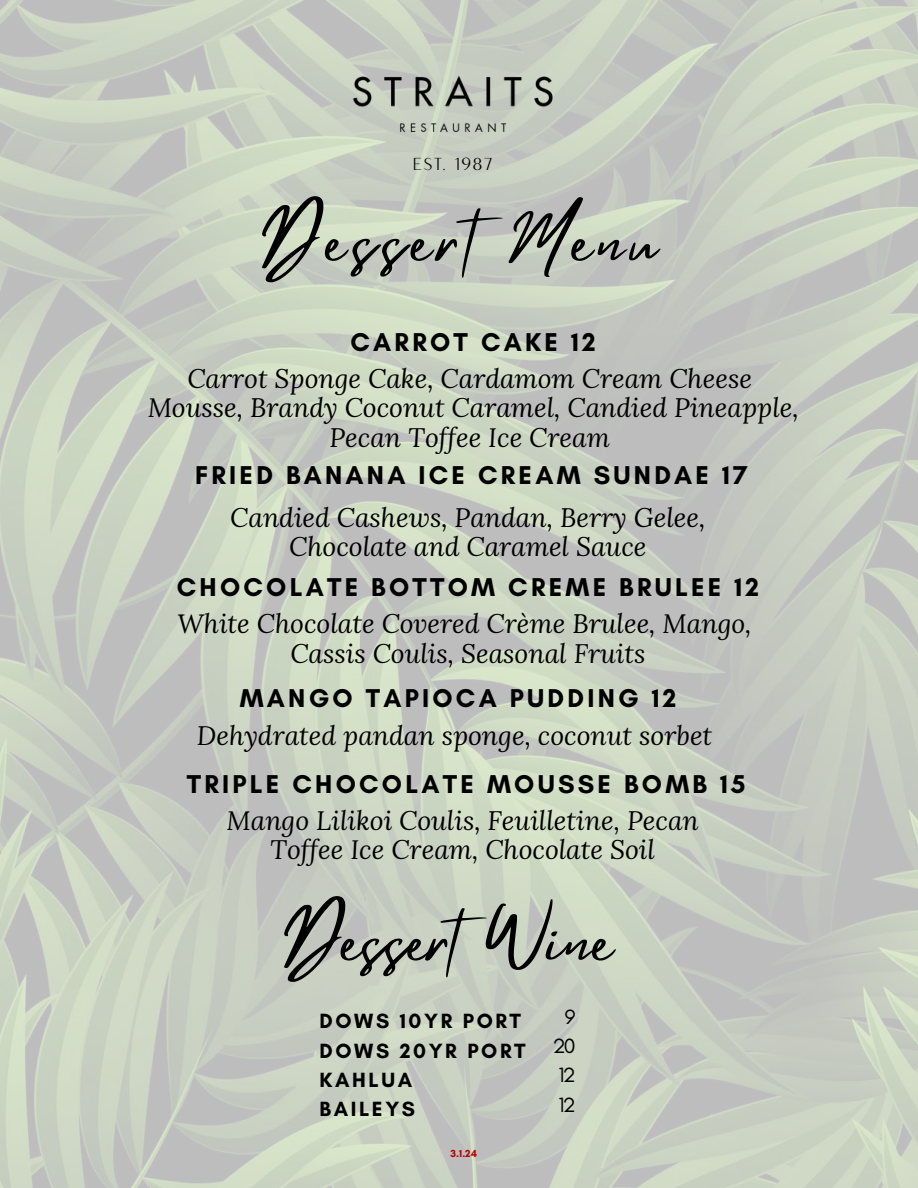
<style>
.page{position:relative;width:918px;height:1188px;background:#fff}
.page>*{position:absolute;margin:0;border:0;box-sizing:border-box;transform-origin:0 0}
.t1{font:66.3px "Mistrully";letter-spacing:.095em;color:#000}
.t2{font:66px "Mistrully";color:#000}
.t3{font:italic 26.55px/29.2px "Lora";color:#000;text-align:center}
.t4{font:700 26.25px "Glacial Indifference";letter-spacing:.125em;color:#000}
.t5{font:700 21px/29.2px "Glacial Indifference";letter-spacing:.125em;color:#000}
.t6{font:21px/29.2px "Glacial Indifference";color:#000;text-align:center}
.t7{font:16.8px "Versailles";color:#000}
.t8{font:700 10.5px "Glacial Indifference";color:#b80303}
</style>
<div class="page">
<img style="left:0;top:0;width:918px;height:1188px">
<img style="left:352px;top:75px;width:212px;height:60px">
<p class="t7" style="left:412px;top:154px;width:82px">EST. 1987</p>
<h1 class="t1" style="left:261px;top:187px;width:398px">DessertMenu</h1>
<p class="t4" style="left:351px;top:326px;width:247px">CARROT CAKE 12</p>
<p class="t3" style="left:148px;top:363px;width:653px">Carrot Sponge Cake, Cardamom Cream Cheese<br>Mousse, Brandy Coconut Caramel, Candied Pineapple,<br>Pecan Toffee Ice Cream</p>
<p class="t4" style="left:195px;top:459px;width:554px">FRIED BANANA ICE CREAM SUNDAE 17</p>
<p class="t3" style="left:230px;top:502px;width:477px">Candied Cashews, Pandan, Berry Gelee,<br>Chocolate and Caramel Sauce</p>
<p class="t4" style="left:177px;top:571px;width:584px">CHOCOLATE BOTTOM CREME BRULEE 12</p>
<p class="t3" style="left:178px;top:609px;width:575px">White Chocolate Covered Crème Brulee, Mango,<br>Cassis Coulis, Seasonal Fruits</p>
<p class="t4" style="left:240px;top:683px;width:438px">MANGO TAPIOCA PUDDING 12</p>
<p class="t3" style="left:197px;top:720px;width:517px">Dehydrated pandan sponge, coconut sorbet</p>
<p class="t4" style="left:187px;top:768px;width:560px">TRIPLE CHOCOLATE MOUSSE BOMB 15</p>
<p class="t3" style="left:227px;top:805px;width:474px">Mango Lilikoi Coulis, Feuilletine, Pecan<br>Toffee Ice Cream, Chocolate Soil</p>
<h2 class="t2" style="left:283px;top:887px;width:331px">DessertWine</h2>
<p class="t5" style="left:320px;top:1006px;width:208px">DOWS 10YR PORT<br>DOWS 20YR PORT<br>KAHLUA<br>BAILEYS</p>
<p class="t6" style="left:553px;top:1002px;width:24px">9<br>20<br>12<br>12</p>
<p class="t8" style="left:451px;top:1147px;width:28px">3.1.24</p>
</div>
